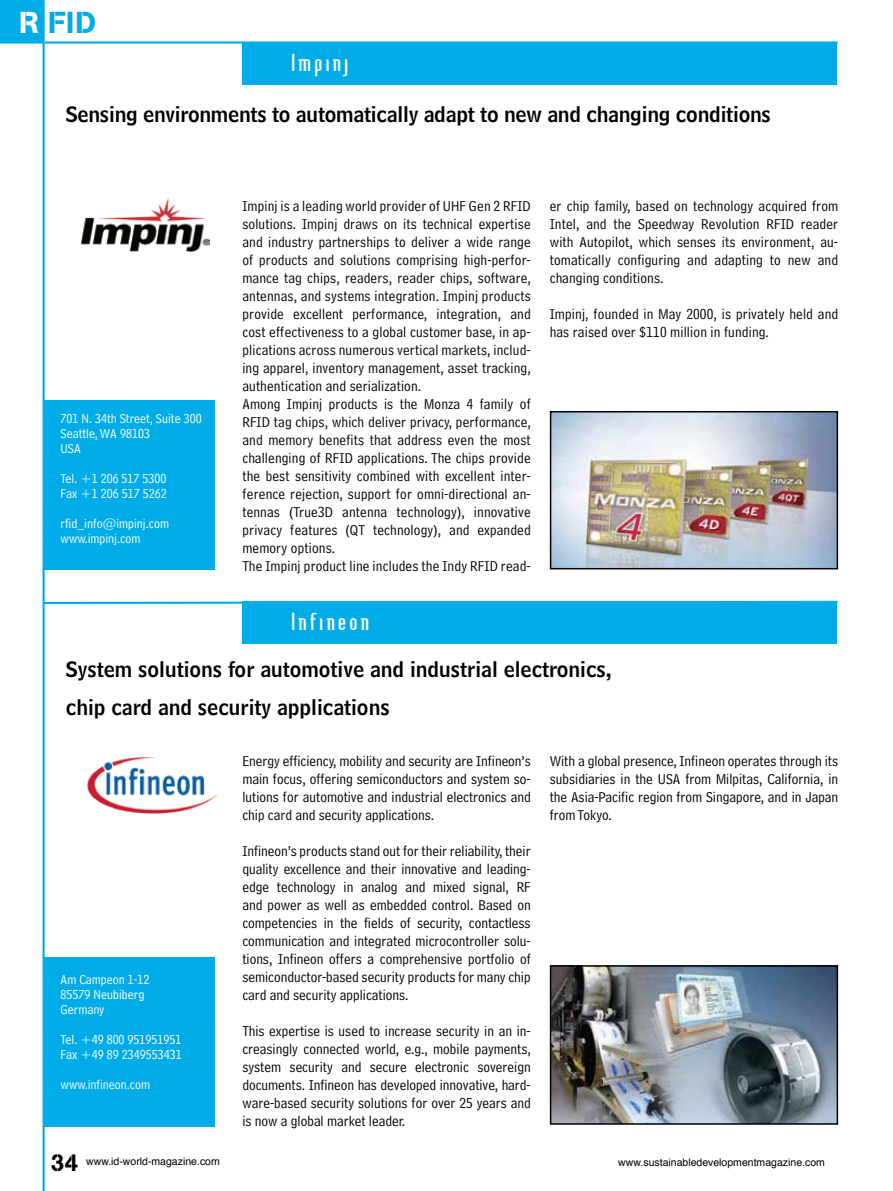
<style>
.page{position:relative;width:893px;height:1191px;background:#fff}
.page>*{position:absolute;margin:0;border:0;box-sizing:border-box;transform-origin:0 0}
.t1{font:30px "AG Book Stencil";color:#00ace7}
.t2{font:24px "AG Book Stencil";color:#000}
.t3{font:22.5px "Bedrock";letter-spacing:.15em;color:#fff}
.t4{font:21px/37.5px "Bell Centennial Std Name Num";color:#000}
.t5{font:15px/18px "Bell Centennial Std Address";letter-spacing:.01em;color:#000;text-align:justify}
.t6{font:13.5px/15px "Bell Centennial Std Address";color:#fff}
.t7{font:10.5px "Helvetica";color:#000}
.s1{color:#fff}
</style>
<div class="page">
<div style="left:242px;top:43px;width:595px;height:42px;background:#00ace7"></div>
<svg style="left:42px;top:600px;width:796px;height:5px"></svg>
<div style="left:242px;top:601px;width:595px;height:43px;background:#00ace7"></div>
<div style="left:43px;top:400px;width:171px;height:170px;background:#00ace7"></div>
<div style="left:43px;top:957px;width:172px;height:170px;background:#00ace7"></div>
<hr style="left:43px;top:0;width:2px;height:1191px;background:#00ace7">
<hr style="left:0;top:41px;width:838px;height:3px;background:#00ace7">
<div style="left:0;top:0;width:44px;height:43px;background:#00ace7"></div>
<img style="left:81px;top:197px;width:128px;height:54px">
<img style="left:87px;top:757px;width:131px;height:56px">
<img style="left:553px;top:414px;width:282px;height:152px">
<div style="left:550px;top:411px;width:288px;height:158px;border:2px solid #000"></div>
<img style="left:553px;top:968px;width:282px;height:153px">
<div style="left:550px;top:965px;width:288px;height:159px;border:2px solid #000"></div>
<h1 class="t1" style="left:19px;top:5px;width:79px"><span class="s1">R</span> FID</h1>
<h3 class="t3" style="left:292px;top:49px;width:58px">Impinj</h3>
<h3 class="t4" style="left:66px;top:96px;width:706px">Sensing environments to automatically adapt to new and changing conditions</h3>
<p class="t6" style="left:61px;top:411px;width:143px">701 N. 34th Street, Suite 300<br>Seattle, WA 98103<br>USA</p>
<p class="t6" style="left:61px;top:471px;width:108px">Tel. +1 206 517 5300<br>Fax +1 206 517 5262</p>
<p class="t6" style="left:61px;top:516px;width:110px">rfid_info@impinj.com www.impinj.com</p>
<p class="t5" style="left:242px;top:197px;width:290px;text-align:left">Impinj is a leading world provider of UHF Gen 2 RFID solutions. Impinj draws on its technical expertise and industry partnerships to deliver a wide range of products and solutions comprising high-perfor&shy;mance tag chips, readers, reader chips, software, antennas, and systems integration. Impinj products provide excellent performance, integration, and cost effectiveness to a global customer base, in ap&shy;plications across numerous vertical markets, includ&shy;ing apparel, inventory management, asset tracking, authentication and serialization.<br>Among Impinj products is the Monza 4 family of RFID tag chips, which deliver privacy, performance, and memory benefits that address even the most challenging of RFID applications. The chips provide the best sensitivity combined with excellent inter&shy;ference rejection, support for omni-directional an&shy;tennas (True3D antenna technology), innovative privacy features (QT technology), and expanded memory options.<br>The Impinj product line includes the Indy RFID read-</p>
<p class="t5" style="left:550px;top:197px;width:290px">er chip family, based on technology acquired from Intel, and the Speedway Revolution RFID reader with Autopilot, which senses its environment, au&shy;tomatically configuring and adapting to new and changing conditions.</p>
<p class="t5" style="left:550px;top:305px;width:290px">Impinj, founded in May 2000, is privately held and has raised over $110 million in funding.</p>
<h3 class="t3" style="left:292px;top:607px;width:79px">Infineon</h3>
<h3 class="t4" style="left:66px;top:651px;width:547px">System solutions for automotive and industrial electronics, chip card and security applications</h3>
<p class="t5" style="left:242px;top:752px;width:290px">Energy efficiency, mobility and security are Infineon’s main focus, offering semiconductors and system so&shy;lutions for automotive and industrial electronics and chip card and security applications.</p>
<p class="t5" style="left:242px;top:842px;width:290px">Infineon’s products stand out for their reliability, their quality excellence and their innovative and leading&shy;edge technology in analog and mixed signal, RF and power as well as embedded control. Based on competencies in the fields of security, contactless communication and integrated microcontroller solu&shy;tions, Infineon offers a comprehensive portfolio of semiconductor-based security products for many chip card and security applications.</p>
<p class="t5" style="left:242px;top:1022px;width:290px">This expertise is used to increase security in an in&shy;creasingly connected world, e.g., mobile payments, system security and secure electronic sovereign documents. Infineon has developed innovative, hard&shy;ware-based security solutions for over 25 years and is now a global market leader.</p>
<p class="t5" style="left:550px;top:752px;width:290px">With a global presence, Infineon operates through its subsidiaries in the USA from Milpitas, California, in the Asia-Pacific region from Singapore, and in Japan from Tokyo.</p>
<p class="t6" style="left:61px;top:972px;width:91px">Am Campeon 1-12<br>85579 Neubiberg<br>Germany</p>
<p class="t6" style="left:61px;top:1032px;width:123px">Tel. +49 800 951951951<br>Fax +49 89 2349553431</p>
<p class="t6" style="left:61px;top:1077px;width:91px">www.infineon.com</p>
<h2 class="t2" style="left:51px;top:1148px;width:29px">34</h2>
<p class="t7" style="left:86px;top:1153px;width:135px">www.id-world-magazine.com</p>
<p class="t7" style="left:618px;top:1154px;width:208px">www.sustainabledevelopmentmagazine.com</p>
</div>
